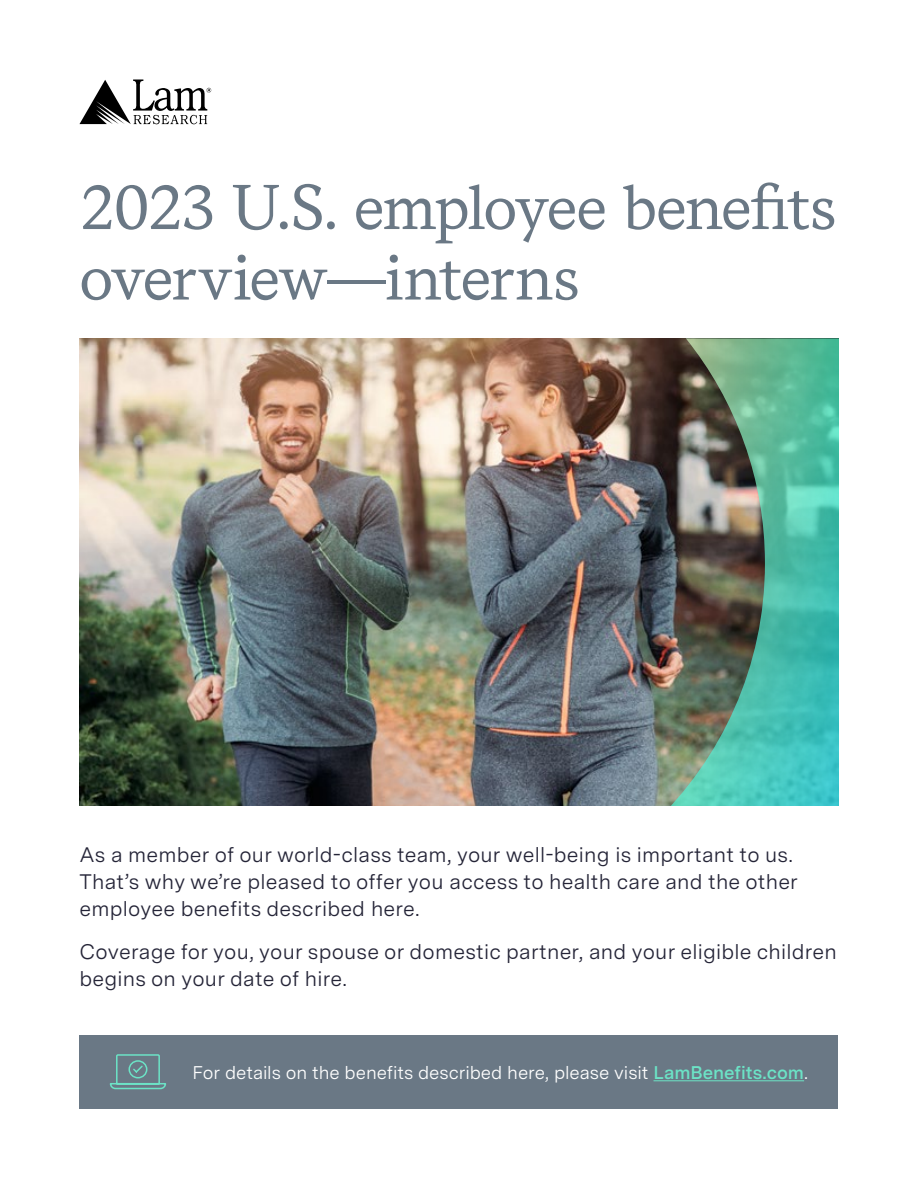
<style>
.page{position:relative;width:918px;height:1188px;background:#fff}
.page>*{position:absolute;margin:0;border:0;box-sizing:border-box;transform-origin:0 0}
.t1{font:63px/70.5px "Messina Serif";letter-spacing:-.03em;color:#6a7885}
.t2{font:21px/27px "Messina Sans";letter-spacing:.01em;color:#242437}
.t3{font:18.3px "Messina Sans";letter-spacing:-.005em;color:#fff}
.s1{font-weight:600;color:#6ce3c6}
</style>
<div class="page">
<svg style="left:79px;top:80px;width:132px;height:44px"></svg>
<div style="left:80px;top:1035px;width:758px;height:73px;background:#6a7885"></div>
<hr style="left:654px;top:1080px;width:150px;height:1px;background:#6ce3c6">
<svg style="left:109px;top:1054px;width:57px;height:36px"></svg>
<img style="left:80px;top:338px;width:572px;height:468px">
<img style="left:652px;top:338px;width:186px;height:468px">
<h1 class="t1" style="left:80px;top:170px;width:758px">2023 U.S. employee benefits overview—interns</h1>
<p class="t2" style="left:80px;top:841px;width:720px">As a member of our world-class team, your well-being is important to us.<br>That’s why we’re pleased to offer you access to health care and the other employee benefits described here.</p>
<p class="t2" style="left:80px;top:938px;width:759px">Coverage for you, your spouse or domestic partner, and your eligible children begins on your date of hire.</p>
<p class="t3" style="left:193px;top:1059px;width:617px">For details on the benefits described here, please visit <span class="s1">LamBenefits.com</span>.</p>
</div>
